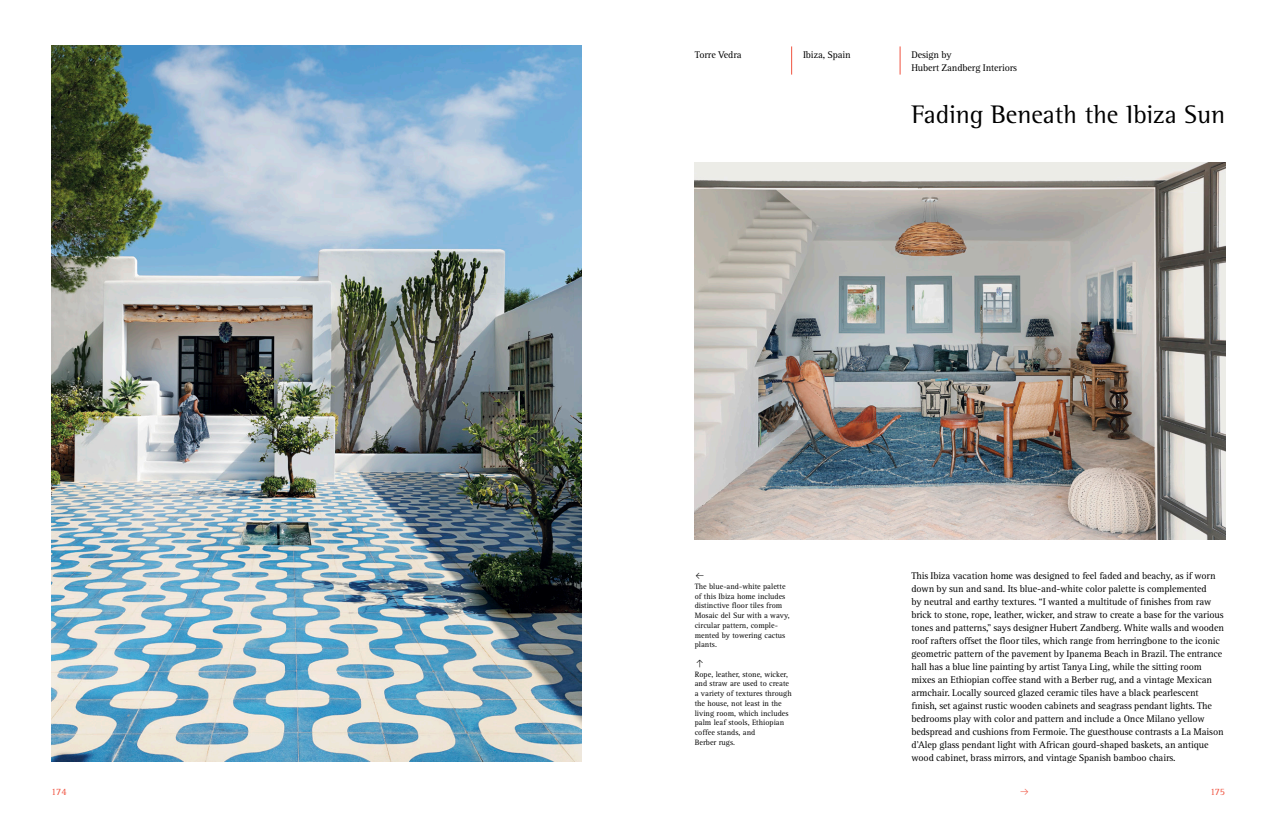
<style>
.page{position:relative;width:1276px;height:823px;background:#fff}
.page>*{position:absolute;margin:0;border:0;box-sizing:border-box;transform-origin:0 0}
.t1{font:26px "Rotis Semi Serif Std";color:#000}
.t2{font:10px/13px "Rotis Serif Std";letter-spacing:-.01em;color:#000}
.t3{font:10px "Rotis Serif Std";letter-spacing:-.01em;color:#f05340}
.t4{font:300 10px "Mark OT";color:#000}
.t5{font:300 10px "Mark OT";color:#f05340}
.t6{font:8px/9.8px "Rotis Serif Std";color:#000}
</style>
<div class="page">
<img style="left:694px;top:162px;width:531px;height:377px">
<img style="left:51px;top:45px;width:530px;height:715px">
<svg style="left:791px;top:46px;width:1px;height:29px"></svg>
<svg style="left:900px;top:46px;width:1px;height:29px"></svg>
<p class="t2" style="left:694px;top:49px;width:48px">Torre Vedra</p>
<p class="t2" style="left:803px;top:49px;width:49px">Ibiza, Spain</p>
<p class="t2" style="left:911px;top:49px;width:107px">Design by<br>Hubert Zandberg Interiors</p>
<h1 class="t1" style="left:911px;top:99px;width:315px">Fading Beneath the Ibiza Sun</h1>
<p class="t4" style="left:695px;top:569px;width:11px">←</p>
<p class="t6" style="left:695px;top:581px;width:96px">The blue-and-white palette of this Ibiza home includes distinctive floor tiles from<br>Mosaic del Sur with a wavy, circular pattern, comple&shy;mented by towering cactus plants.</p>
<p class="t4" style="left:695px;top:657px;width:11px">↑</p>
<p class="t6" style="left:695px;top:668px;width:98px">Rope, leather, stone, wicker, and straw are used to create a variety of textures through the house, not least in the living room, which includes palm leaf stools, Ethiopian coffee stands, and<br>Berber rugs.</p>
<p class="t2" style="left:911px;top:569px;width:314px">This Ibiza vacation home was designed to feel faded and beachy, as if worn down by sun and sand. Its blue-and-white color palette is complemented<br>by neutral and earthy textures. “I wanted a multitude of finishes from raw brick to stone, rope, leather, wicker, and straw to create a base for the various tones and patterns,” says designer Hubert Zandberg. White walls and wooden roof rafters offset the floor tiles, which range from herringbone to the iconic geometric pattern of the pavement by Ipanema Beach in Brazil. The entrance hall has a blue line painting by artist Tanya Ling, while the sitting room mixes an Ethiopian coffee stand with a Berber rug, and a vintage Mexican armchair. Locally sourced glazed ceramic tiles have a black pearlescent finish, set against rustic wooden cabinets and seagrass pendant lights. The bedrooms play with color and pattern and include a Once Milano yellow bedspread and cushions from Fermoie. The guesthouse contrasts a La Maison d’Alep glass pendant light with African gourd-shaped baskets, an antique wood cabinet, brass mirrors, and vintage Spanish bamboo chairs.</p>
<p class="t3" style="left:51px;top:785px;width:17px">174</p>
<p class="t5" style="left:1019px;top:785px;width:11px">→</p>
<p class="t3" style="left:1210px;top:785px;width:16px">175</p>
</div>
